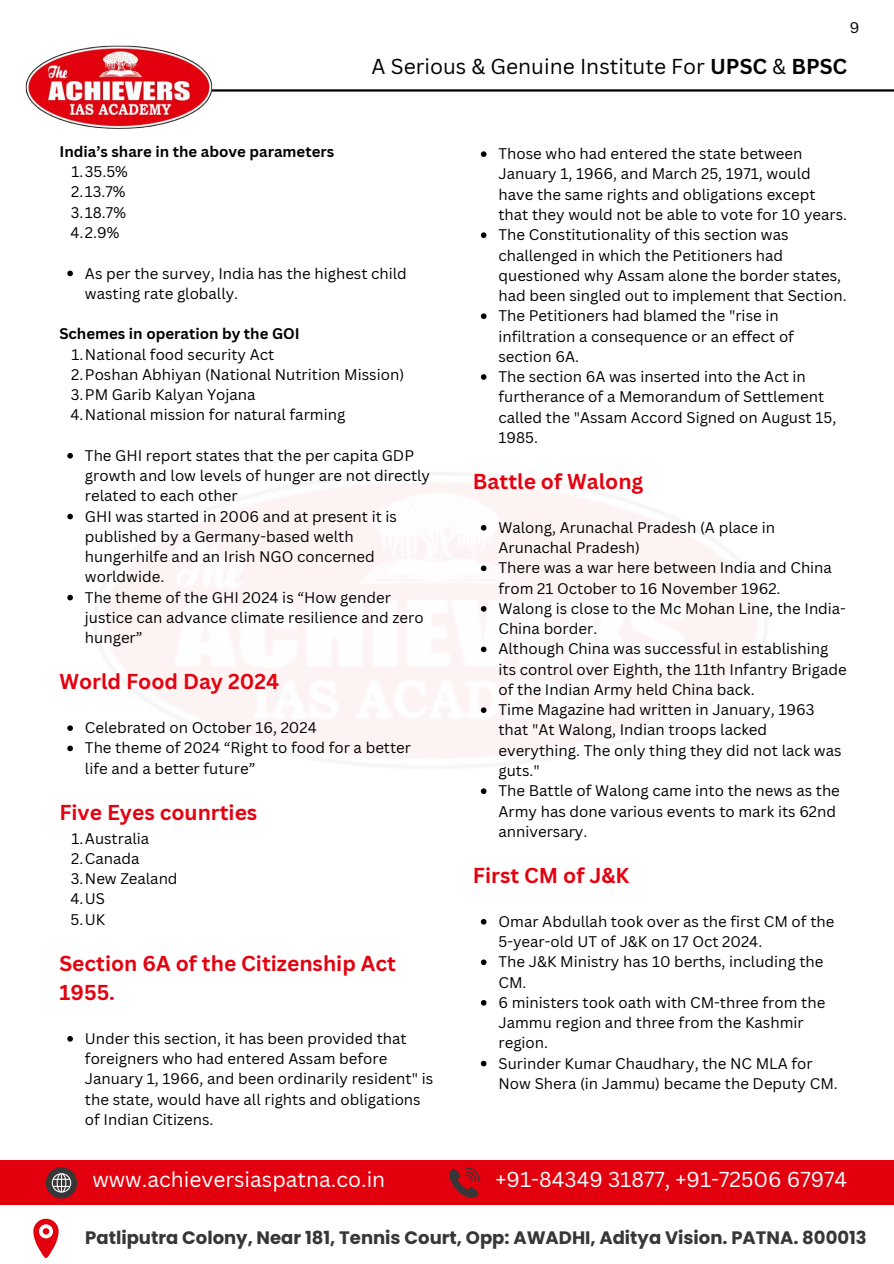
<style>
.page{position:relative;width:894px;height:1264px;background:#fff}
.page>*{position:absolute;margin:0;border:0;box-sizing:border-box;transform-origin:0 0}
.t1{font:700 21px/29.2px "Canva Sans";color:#e30310}
.t2{font:21px "Canva Sans";color:#fff}
.t3{font:21px "Canva Sans";color:#000}
.t4{font:700 18px "Poppins";color:#373737}
.t5{font:15px/20.2px "Canva Sans";color:#000}
.t6{font:700 15px "Canva Sans";color:#000}
.s1{font-weight:700}
</style>
<div class="page">
<hr style="left:201px;top:89px;width:692px;height:3px;background:#000">
<img style="left:25px;top:45px;width:221px;height:84px">
<div style="left:0;top:1160px;width:893px;height:45px;background:#e3000e"></div>
<svg style="left:33px;top:1218px;width:26px;height:39px"></svg>
<svg style="left:46px;top:1167px;width:31px;height:31px"></svg>
<svg style="left:449px;top:1167px;width:30px;height:31px"></svg>
<img style="left:68px;top:458px;width:699px;height:335px">
<svg style="left:67px;top:270px;width:6px;height:6px"></svg>
<svg style="left:67px;top:453px;width:6px;height:5px"></svg>
<svg style="left:67px;top:513px;width:6px;height:6px"></svg>
<svg style="left:67px;top:594px;width:6px;height:6px"></svg>
<svg style="left:67px;top:725px;width:6px;height:6px"></svg>
<svg style="left:67px;top:745px;width:6px;height:6px"></svg>
<svg style="left:67px;top:1036px;width:6px;height:5px"></svg>
<svg style="left:480px;top:151px;width:6px;height:6px"></svg>
<svg style="left:480px;top:232px;width:6px;height:6px"></svg>
<svg style="left:480px;top:313px;width:6px;height:6px"></svg>
<svg style="left:480px;top:374px;width:6px;height:6px"></svg>
<svg style="left:480px;top:525px;width:6px;height:5px"></svg>
<svg style="left:480px;top:565px;width:6px;height:6px"></svg>
<svg style="left:480px;top:606px;width:6px;height:5px"></svg>
<svg style="left:480px;top:646px;width:6px;height:6px"></svg>
<svg style="left:480px;top:707px;width:6px;height:6px"></svg>
<svg style="left:480px;top:788px;width:6px;height:6px"></svg>
<svg style="left:480px;top:919px;width:6px;height:5px"></svg>
<svg style="left:480px;top:959px;width:6px;height:6px"></svg>
<svg style="left:480px;top:1000px;width:6px;height:5px"></svg>
<svg style="left:480px;top:1060px;width:6px;height:6px"></svg>
<p class="t5" style="left:849px;top:17px;width:11px">9</p>
<h1 class="t3" style="left:371px;top:51px;width:477px">A Serious &amp; Genuine Institute For <span class="s1">UPSC</span> &amp; <span class="s1">BPSC</span></h1>
<p class="t6" style="left:59px;top:141px;width:276px">India’s share in the above parameters</p>
<p class="t5" style="left:70px;top:161px;width:59px">1.35.5%<br>2.13.7%<br>3.18.7%<br>4.2.9%</p>
<p class="t5" style="left:85px;top:262px;width:323px">As per the survey, India has the highest child wasting rate globally.</p>
<p class="t6" style="left:59px;top:323px;width:242px">Schemes in operation by the GOI</p>
<p class="t5" style="left:70px;top:343px;width:335px">1.National food security Act<br>2.Poshan Abhiyan (National Nutrition Mission)<br>3.PM Garib Kalyan Yojana<br>4.National mission for natural farming</p>
<p class="t5" style="left:85px;top:445px;width:346px">The GHI report states that the per capita GDP growth and low levels of hunger are not directly related to each other<br>GHI was started in 2006 and at present it is published by a Germany-based welth hungerhilfe and an Irish NGO concerned worldwide.<br>The theme of the GHI 2024 is “How gender justice can advance climate resilience and zero hunger”</p>
<h1 class="t1" style="left:59px;top:666px;width:221px">World Food Day 2024</h1>
<p class="t5" style="left:85px;top:717px;width:327px">Celebrated on October 16, 2024<br>The theme of 2024 “Right to food for a better life and a better future”</p>
<h1 class="t1" style="left:59px;top:797px;width:199px">Five Eyes counrties</h1>
<p class="t5" style="left:70px;top:827px;width:109px">1.Australia<br>2.Canada<br>3.New Zealand<br>4.US<br>5.UK</p>
<h1 class="t1" style="left:59px;top:947px;width:338px">Section 6A of the Citizenship Act<br>1955.</h1>
<p class="t5" style="left:85px;top:1027px;width:350px">Under this section, it has been provided that foreigners who had entered Assam before January 1, 1966, and been ordinarily resident" is the state, would have all rights and obligations of Indian Citizens.</p>
<p class="t5" style="left:498px;top:143px;width:350px">Those who had entered the state between January 1, 1966, and March 25, 1971, would have the same rights and obligations except that they would not be able to vote for 10 years.<br>The Constitutionality of this section was challenged in which the Petitioners had questioned why Assam alone the border states, had been singled out to implement that Section.<br>The Petitioners had blamed the "rise in infiltration a consequence or an effect of section 6A.<br>The section 6A was inserted into the Act in furtherance of a Memorandum of Settlement called the "Assam Accord Signed on August 15, 1985.</p>
<h1 class="t1" style="left:473px;top:466px;width:172px">Battle of Walong</h1>
<p class="t5" style="left:498px;top:517px;width:350px">Walong, Arunachal Pradesh (A place in Arunachal Pradesh)<br>There was a war here between India and China from 21 October to 16 November 1962.<br>Walong is close to the Mc Mohan Line, the India-China border.<br>Although China was successful in establishing its control over Eighth, the 11th Infantry Brigade of the Indian Army held China back.<br>Time Magazine had written in January, 1963 that "At Walong, Indian troops lacked everything. The only thing they did not lack was guts."<br>The Battle of Walong came into the news as the Army has done various events to mark its 62nd anniversary.</p>
<h1 class="t1" style="left:473px;top:860px;width:158px">First CM of J&amp;K</h1>
<p class="t5" style="left:498px;top:910px;width:341px">Omar Abdullah took over as the first CM of the 5-year-old UT of J&amp;K on 17 Oct 2024.<br>The J&amp;K Ministry has 10 berths, including the CM.<br>6 ministers took oath with CM-three from the Jammu region and three from the Kashmir region.<br>Surinder Kumar Chaudhary, the NC MLA for Now Shera (in Jammu) became the Deputy CM.</p>
<h1 class="t2" style="left:92px;top:1164px;width:294px">www.achieversiaspatna.co.in</h1>
<h1 class="t2" style="left:495px;top:1164px;width:353px">+91-84349 31877, +91-72506 67974</h1>
<p class="t4" style="left:85px;top:1225px;width:782px">Patliputra Colony, Near 181, Tennis Court, Opp: AWADHI, Aditya Vision. PATNA. 800013</p>
</div>
